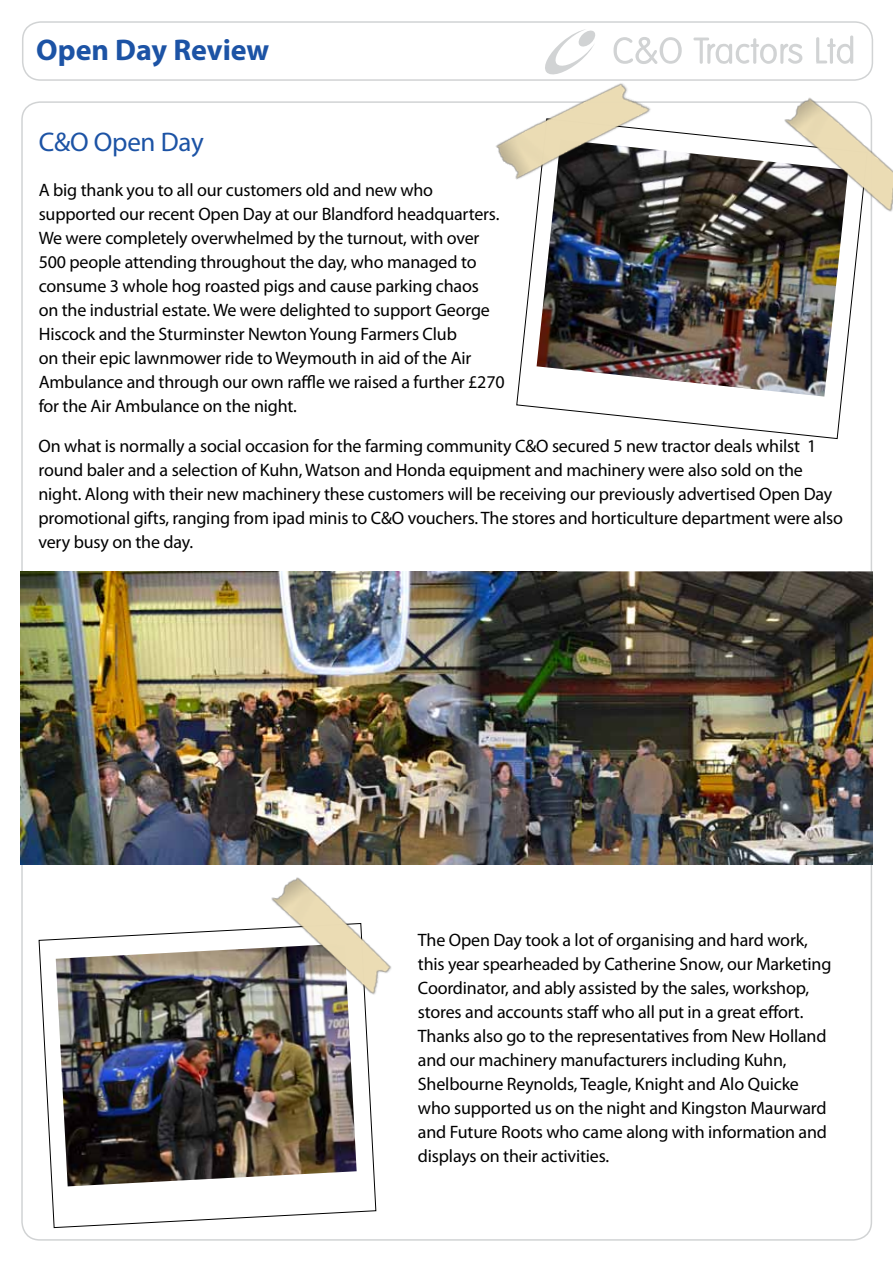
<style>
.page{position:relative;width:893px;height:1263px;background:#fff}
.page>*{position:absolute;margin:0;border:0;box-sizing:border-box;transform-origin:0 0}
.t1{font:700 30px "Myriad Pro";color:#1c53a5}
.t2{font:27px "Myriad Pro";letter-spacing:-.01em;color:#1c53a5}
.t3{font:18px/24px "Myriad Pro";letter-spacing:-.01em;color:#000}
</style>
<div class="page">
<svg style="left:516px;top:130px;width:345px;height:309px"></svg>
<img style="left:537px;top:140px;width:311px;height:257px">
<div style="left:22px;top:21px;width:851px;height:60px;border:2px solid #d1d3d4;border-radius:18px"></div>
<svg style="left:619px;top:37px;width:63px;height:27px"></svg>
<svg style="left:693px;top:38px;width:109px;height:26px"></svg>
<svg style="left:816px;top:36px;width:37px;height:28px"></svg>
<svg style="left:566px;top:29px;width:29px;height:10px"></svg>
<img style="left:21px;top:572px;width:416px;height:293px">
<img style="left:437px;top:572px;width:435px;height:293px">
<svg style="left:38px;top:928px;width:339px;height:300px"></svg>
<img style="left:56px;top:943px;width:301px;height:243px">
<img style="left:768px;top:97px;width:125px;height:119px">
<img style="left:252px;top:877px;width:140px;height:125px">
<img style="left:481px;top:39px;width:182px;height:185px">
<h1 class="t1" style="left:36px;top:31px;width:235px">Open Day Review</h1>
<h2 class="t2" style="left:39px;top:125px;width:167px">C&amp;O Open Day</h2>
<p class="t3" style="left:39px;top:178px;width:467px">A big thank you to all our customers old and new who supported our recent Open Day at our Blandford headquarters.<br>We were completely overwhelmed by the turnout, with over 500 people attending throughout the day, who managed to consume 3 whole hog roasted pigs and cause parking chaos<br>on the industrial estate. We were delighted to support George Hiscock and the Sturminster Newton Young Farmers Club<br>on their epic lawnmower ride to Weymouth in aid of the Air Ambulance and through our own raffle we raised a further £270 for the Air Ambulance on the night.</p>
<p class="t3" style="left:38px;top:434px;width:806px">On what is normally a social occasion for the farming community C&amp;O secured 5 new tractor deals whilst 1 round baler and a selection of Kuhn, Watson and Honda equipment and machinery were also sold on the night. Along with their new machinery these customers will be receiving our previously advertised Open Day promotional gifts, ranging from ipad minis to C&amp;O vouchers. The stores and horticulture department were also very busy on the day.</p>
<p class="t3" style="left:418px;top:927px;width:415px">The Open Day took a lot of organising and hard work, this year spearheaded by Catherine Snow, our Marketing Coordinator, and ably assisted by the sales, workshop, stores and accounts staff who all put in a great effort.<br>Thanks also go to the representatives from New Holland and our machinery manufacturers including Kuhn, Shelbourne Reynolds, Teagle, Knight and Alo Quicke who supported us on the night and Kingston Maurward and Future Roots who came along with information and displays on their activities.</p>
</div>
